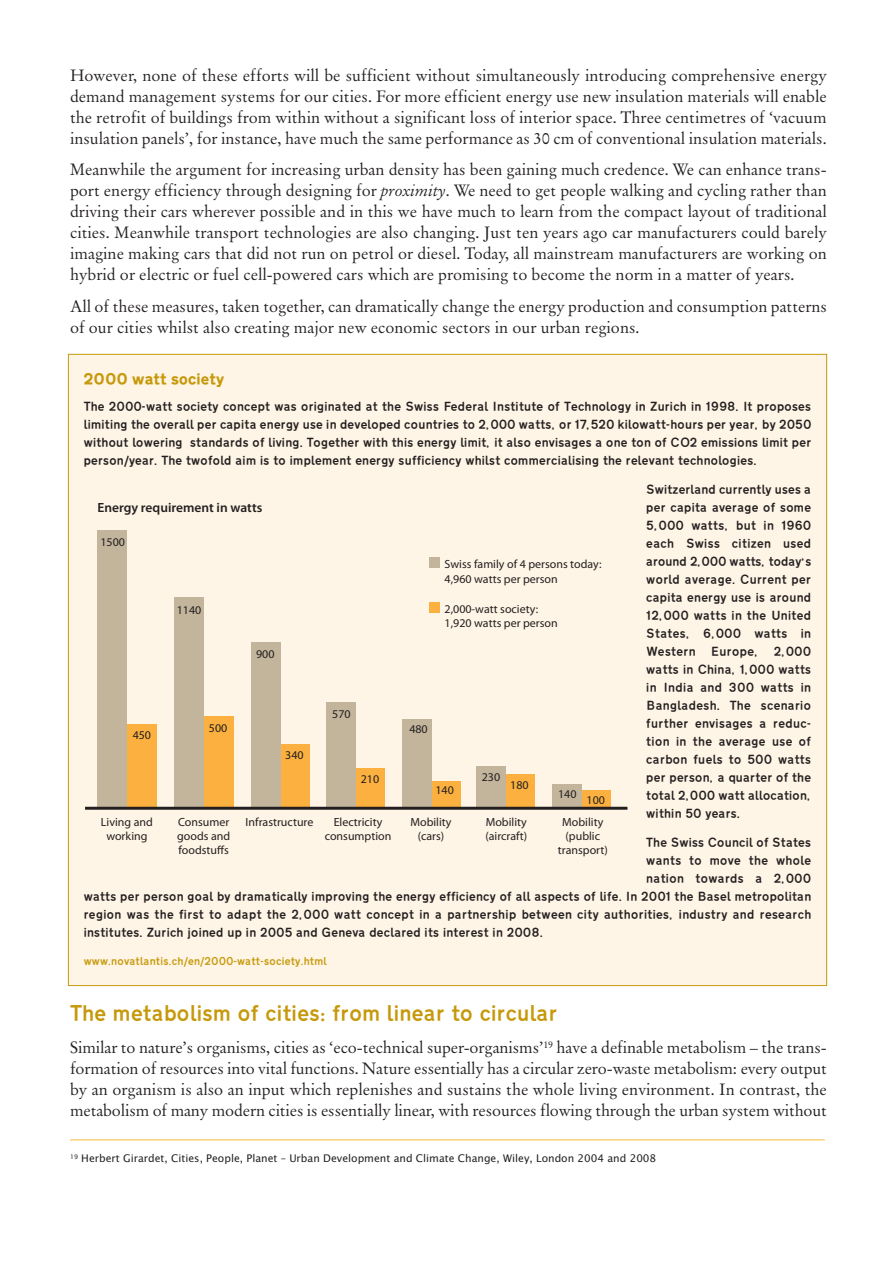
<style>
.page{position:relative;width:893px;height:1263px;background:#fff}
.page>*{position:absolute;margin:0;border:0;box-sizing:border-box;transform-origin:0 0}
.t1{font:500 21px "Transport";letter-spacing:-.005em;color:#c6990b}
.t2{font:16.5px/21px "Original Garamond BT";color:#231f20;text-align:justify}
.t3{font:800 15px "Transport";letter-spacing:-.005em;color:#c6990b}
.t4{font:600 13.35px "Myriad Pro";color:#231f20}
.t5{font:500 12px/18px "Transport";color:#231f20;text-align:justify}
.t6{font:11.85px/14.2px "Myriad Pro";color:#231f20;text-align:center}
.t7{font:10.5px "Lucida Sans";color:#231f20}
.t8{font:500 10.5px "Transport";color:#c6990b}
.s1{font-style:italic}
</style>
<div class="page">
<hr style="left:70px;top:1139px;width:755px;height:1px;background:#fdb932">
<div style="left:69px;top:355px;width:757px;height:630px;background:#fff5e6"></div>
<div style="left:98px;top:530px;width:29px;height:277px;background:#c2b59b"></div>
<div style="left:127px;top:724px;width:30px;height:83px;background:#fbb03f"></div>
<div style="left:204px;top:716px;width:30px;height:91px;background:#fbb03f"></div>
<div style="left:280px;top:744px;width:30px;height:63px;background:#fbb03f"></div>
<div style="left:174px;top:598px;width:30px;height:209px;background:#c2b59b"></div>
<div style="left:251px;top:642px;width:29px;height:165px;background:#c2b59b"></div>
<div style="left:355px;top:769px;width:30px;height:38px;background:#fbb03f"></div>
<div style="left:326px;top:702px;width:30px;height:105px;background:#c2b59b"></div>
<div style="left:431px;top:781px;width:30px;height:26px;background:#fbb03f"></div>
<div style="left:402px;top:719px;width:29px;height:88px;background:#c2b59b"></div>
<div style="left:505px;top:775px;width:30px;height:32px;background:#fbb03f"></div>
<div style="left:476px;top:767px;width:30px;height:40px;background:#c2b59b"></div>
<div style="left:581px;top:790px;width:30px;height:18px;background:#fbb03f"></div>
<div style="left:552px;top:784px;width:29px;height:23px;background:#c2b59b"></div>
<hr style="left:85px;top:807px;width:542px;height:3px;background:#231f20">
<div style="left:429px;top:557px;width:11px;height:11px;background:#c2b59b"></div>
<div style="left:429px;top:602px;width:11px;height:11px;background:#fbb03f"></div>
<p class="t2" style="left:70px;top:66px;width:758px">However, none of these efforts will be sufficient without simultaneously introducing comprehensive energy demand management systems for our cities. For more efficient energy use new insulation materials will enable the retrofit of buildings from within without a significant loss of interior space. Three centimetres of ‘vacuum insulation panels’, for instance, have much the same performance as 30 cm of conventional insulation materials.</p>
<p class="t2" style="left:70px;top:161px;width:758px">Meanwhile the argument for increasing urban density has been gaining much credence. We can enhance trans&shy;port energy efficiency through designing for <span class="s1">proximity</span>. We need to get people walking and cycling rather than driving their cars wherever possible and in this we have much to learn from the compact layout of traditional cities. Meanwhile transport technologies are also changing. Just ten years ago car manufacturers could barely imagine making cars that did not run on petrol or diesel. Today, all mainstream manufacturers are working on hybrid or electric or fuel cell-powered cars which are promising to become the norm in a matter of years.</p>
<p class="t2" style="left:70px;top:297px;width:758px">All of these measures, taken together, can dramatically change the energy production and consumption patterns of our cities whilst also creating major new economic sectors in our urban regions.</p>
<p class="t3" style="left:84px;top:373px;width:142px">2000 watt society</p>
<p class="t5" style="left:84px;top:399px;width:729px">The 2000-watt society concept was originated at the Swiss Federal Institute of Technology in Zurich in 1998. It proposes limiting the overall per capita energy use in developed countries to 2,000 watts, or 17,520 kilowatt-hours per year, by 2050 without lowering standards of living. Together with this energy limit, it also envisages a one ton of CO2 emissions limit per person/year. The twofold aim is to implement energy sufficiency whilst commercialising the relevant technologies.</p>
<p class="t5" style="left:646px;top:481px;width:167px">Switzerland currently uses a per capita average of some 5,000 watts, but in 1960 each Swiss citizen used around 2,000 watts, today s</p>
<p class="t4" style="left:97px;top:500px;width:166px">Energy requirement in watts</p>
<p class="t6" style="left:100px;top:536px;width:26px">1500</p>
<p class="t5" style="left:646px;top:544px;width:166px;line-height:24px;text-indent:155px">, world average. Current per</p>
<p class="t5" style="left:646px;top:589px;width:167px">capita energy use is around 12,000 watts in the United States, 6,000 watts in Western</p>
<p class="t6" style="left:445px;top:558px;width:158px;text-align:left">Swiss family of 4 persons today:<br>4,960 watts per person</p>
<p class="t6" style="left:445px;top:603px;width:115px;text-align:left">2,000-watt society:<br>1,920 watts per person</p>
<p class="t6" style="left:177px;top:604px;width:26px">1140</p>
<p class="t5" style="left:646px;top:643px;width:167px;text-indent:127px">2,000 watts in China, 1,000 watts in India and 300 watts in Bangladesh. The scenario further envisages a reduc&shy;tion in the average use of carbon fuels to 500 watts per person, a quarter of the total 2,000 watt allocation, within 50 years.</p>
<p class="t5" style="left:646px;top:834px;width:166px">The Swiss Council of States</p>
<p class="t5" style="left:646px;top:852px;width:166px">wants to move the whole</p>
<p class="t5" style="left:646px;top:870px;width:166px">nation towards a 2,000</p>
<p class="t5" style="left:84px;top:888px;width:729px">watts per person goal by dramatically improving the energy efficiency of all aspects of life. In 2001 the Basel metropolitan</p>
<p class="t5" style="left:84px;top:906px;width:729px">region was the first to adapt the 2,000 watt concept in a partnership between city authorities, industry and research</p>
<p class="t5" style="left:84px;top:924px;width:461px">institutes. Zurich joined up in 2005 and Geneva declared its interest in 2008.</p>
<p class="t8" style="left:84px;top:957px;width:245px">www.novatlantis.ch/en/2000-watt-society.html</p>
<p class="t5" style="left:711px;top:643px;width:49px">Europe,</p>
<p class="t6" style="left:256px;top:648px;width:20px">900</p>
<p class="t6" style="left:332px;top:708px;width:20px">570</p>
<p class="t6" style="left:209px;top:722px;width:20px">500</p>
<p class="t6" style="left:409px;top:723px;width:20px">480</p>
<p class="t6" style="left:133px;top:729px;width:20px">450</p>
<p class="t6" style="left:285px;top:749px;width:20px">340</p>
<p class="t6" style="left:482px;top:771px;width:20px">230</p>
<p class="t6" style="left:361px;top:773px;width:20px">210</p>
<p class="t6" style="left:510px;top:779px;width:20px">180</p>
<p class="t6" style="left:435px;top:784px;width:20px">140</p>
<p class="t6" style="left:558px;top:788px;width:20px">140</p>
<p class="t6" style="left:586px;top:794px;width:20px">100</p>
<p class="t6" style="left:177px;top:816px;width:54px;text-align:justify">Consumer goods and foodstuffs</p>
<p class="t6" style="left:246px;top:816px;width:69px">Infrastructure</p>
<p class="t6" style="left:325px;top:816px;width:68px">Electricity consumption</p>
<p class="t6" style="left:101px;top:816px;width:54px">Living and working</p>
<p class="t6" style="left:410px;top:816px;width:43px">Mobility (cars)</p>
<p class="t6" style="left:485px;top:816px;width:43px;text-align:left">Mobility (aircraft)</p>
<p class="t6" style="left:558px;top:816px;width:51px">Mobility (public transport)</p>
<p class="t1" style="left:70px;top:1005px;width:489px">The metabolism of cities: from linear to circular</p>
<p class="t2" style="left:70px;top:1038px;width:758px">Similar to nature’s organisms, cities as ‘eco-technical super-organisms’<sup>19</sup> have a definable metabolism – the trans&shy;formation of resources into vital functions. Nature essentially has a circular zero-waste metabolism: every output by an organism is also an input which replenishes and sustains the whole living environment. In contrast, the metabolism of many modern cities is essentially linear, with resources flowing through the urban system without</p>
<p class="t7" style="left:70px;top:1154px;width:588px"><sup>19</sup> Herbert Girardet, Cities, People, Planet – Urban Development and Climate Change, Wiley, London 2004 and 2008</p>
</div>
